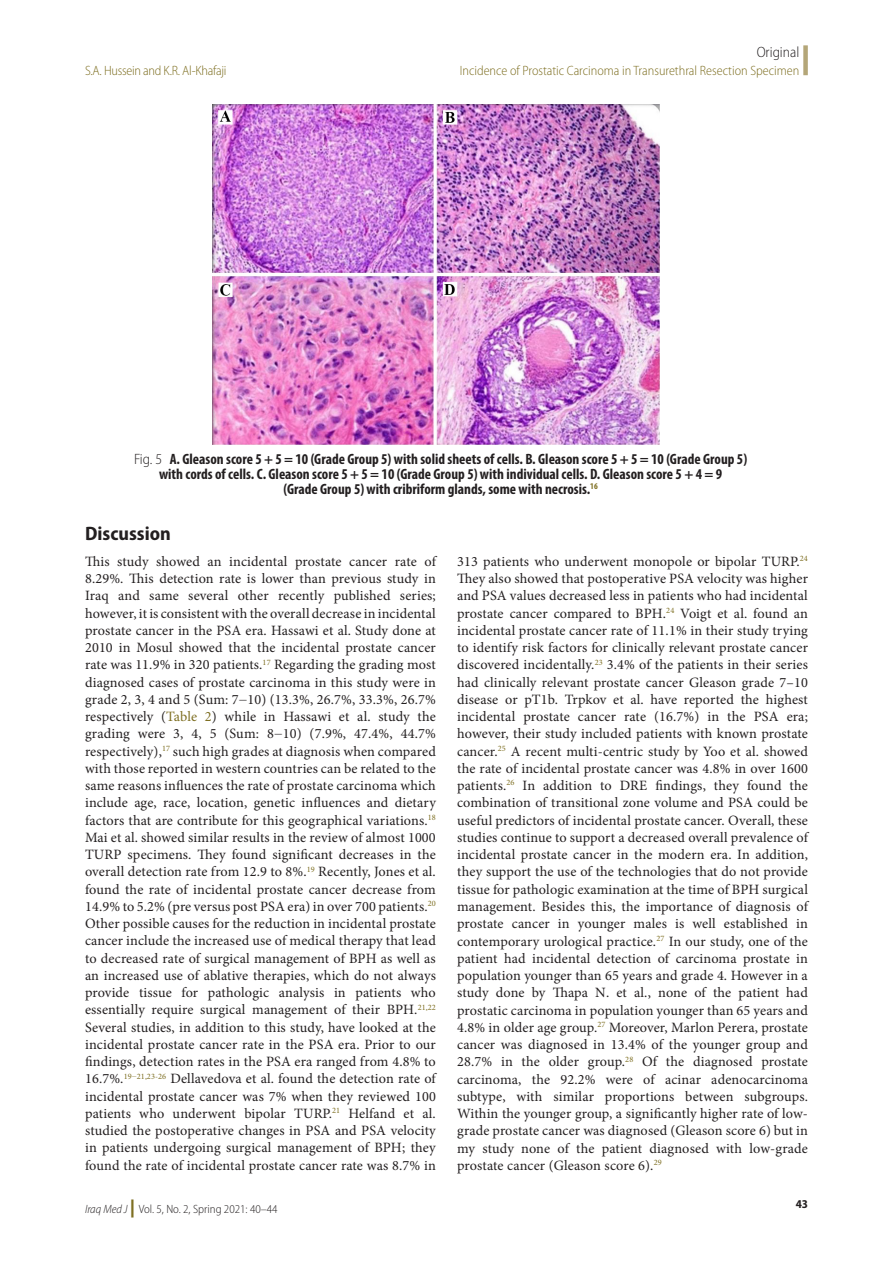
<style>
.page{position:relative;width:893px;height:1263px;background:#fff}
.page>*{position:absolute;margin:0;border:0;box-sizing:border-box;transform-origin:0 0}
.t1{font:700 semi-condensed 19.5px "Myriad Pro";color:#231f20}
.Table_Fig_Box_Title{font:700 condensed 15px/15px "Myriad Pro";color:#231f20;text-align:center}
.t2{font:300 semi-condensed 15px "Myriad Pro";color:#231f20}
.Txf{font:14.25px/17.2px "Minion Pro";letter-spacing:.01em;color:#231f20;text-align:justify}
.t3{font:300 semi-condensed 13.5px "Myriad Pro";color:#7e6f22}
.t4{font:300 semi-condensed 13.5px "Myriad Pro";letter-spacing:-.02em;color:#7e6f22}
.t5{font:300 semi-condensed 12px "Myriad Pro";color:#231f20}
.t6{font:700 semi-condensed 12px "Myriad Pro";color:#231f20}
.s1{font-weight:300;font-stretch:semi-condensed}
.s2{font-family:"Myriad Pro";font-weight:300;font-stretch:semi-condensed}
.s3{color:#7e6f22}
.s4{font-style:italic}
.s5{font-weight:900;font-stretch:normal;font-size:18px;color:#7e6f22}
</style>
<div class="page">
<div style="left:803px;top:45px;width:5px;height:30px;background:#b4a678"></div>
<img style="left:213px;top:105px;width:446px;height:339px">
<p class="t4" style="left:85px;top:62px;width:143px">S.A. Hussein and K.R. Al-Khafaji</p>
<p class="t2" style="left:757px;top:43px;width:44px">Original</p>
<p class="t3" style="left:460px;top:62px;width:341px">Incidence of Prostatic Carcinoma in Transurethral Resection Specimen</p>
<p class="Table_Fig_Box_Title" style="left:134px;top:451px;width:615px"><span class="s1">Fig. 5</span> A. Gleason score 5 + 5 = 10 (Grade Group 5) with solid sheets of cells. B. Gleason score 5 + 5 = 10 (Grade Group 5) with cords of cells. C. Gleason score 5 + 5 = 10 (Grade Group 5) with individual cells. D. Gleason score 5 + 4 = 9<br>(Grade Group 5) with cribriform glands, some with necrosis.<sup>16</sup></p>
<h1 class="t1" style="left:85px;top:522px;width:87px">Discussion</h1>
<p class="Txf" style="left:85px;top:553px;width:352px">This study showed an incidental prostate cancer rate of 8.29%. This detection rate is lower than previous study in Iraq and same several other recently published series; however, it is consistent with the overall decrease in incidental prostate cancer in the PSA era. Hassawi et al. Study done at 2010 in Mosul showed that the incidental prostate cancer rate was 11.9% in 320 patients.<sup>17</sup> Regarding the grading most diagnosed cases of prostate carcinoma in this study were in grade 2, 3, 4 and 5 (Sum: 7<span class="s2">−</span>10) (13.3%, 26.7%, 33.3%, 26.7% respectively (<span class="s3">Table 2</span>) while in Hassawi et al. study the grading were 3, 4, 5 (Sum: 8<span class="s2">−</span>10) (7.9%, 47.4%, 44.7% respectively),<sup>17</sup> such high grades at diagnosis when compared with those reported in western countries can be related to the same reasons influences the rate of prostate carcinoma which include age, race, location, genetic influences and dietary factors that are contribute for this geographical variations.<sup>18<br></sup>Mai et al. showed similar results in the review of almost 1000<br>TURP specimens. They found significant decreases in the overall detection rate from 12.9 to 8%.<sup>19</sup> Recently, Jones et al. found the rate of incidental prostate cancer decrease from 14.9% to 5.2% (pre versus post PSA era) in over 700 patients.<sup>20<br></sup>Other possible causes for the reduction in incidental prostate cancer include the increased use of medical therapy that lead to decreased rate of surgical management of BPH as well as an increased use of ablative therapies, which do not always provide tissue for pathologic analysis in patients who essentially require surgical management of their BPH.<sup>21,22<br></sup>Several studies, in addition to this study, have looked at the incidental prostate cancer rate in the PSA era. Prior to our findings, detection rates in the PSA era ranged from 4.8% to 16.7%.<sup>19</sup><sup>−</sup><sup>21,23-26</sup> Dellavedova et al. found the detection rate of incidental prostate cancer was 7% when they reviewed 100 patients who underwent bipolar TURP.<sup>21</sup> Helfand et al. studied the postoperative changes in PSA and PSA velocity in patients undergoing surgical management of BPH; they found the rate of incidental prostate cancer rate was 8.7% in</p>
<p class="Txf" style="left:457px;top:553px;width:352px">313 patients who underwent monopole or bipolar TURP.<sup>24<br></sup>They also showed that postoperative PSA velocity was higher and PSA values decreased less in patients who had incidental prostate cancer compared to BPH.<sup>24</sup> Voigt et al. found an incidental prostate cancer rate of 11.1% in their study trying to identify risk factors for clinically relevant prostate cancer discovered incidentally.<sup>23</sup> 3.4% of the patients in their series had clinically relevant prostate cancer Gleason grade 7–10 disease or pT1b. Trpkov et al. have reported the highest incidental prostate cancer rate (16.7%) in the PSA era; however, their study included patients with known prostate cancer.<sup>25</sup> A recent multi-centric study by Yoo et al. showed the rate of incidental prostate cancer was 4.8% in over 1600 patients.<sup>26</sup> In addition to DRE findings, they found the combination of transitional zone volume and PSA could be useful predictors of incidental prostate cancer. Overall, these studies continue to support a decreased overall prevalence of incidental prostate cancer in the modern era. In addition, they support the use of the technologies that do not provide tissue for pathologic examination at the time of BPH surgical management. Besides this, the importance of diagnosis of prostate cancer in younger males is well established in contemporary urological practice.<sup>27</sup> In our study, one of the patient had incidental detection of carcinoma prostate in population younger than 65 years and grade 4. However in a study done by Thapa N. et al., none of the patient had prostatic carcinoma in population younger than 65 years and 4.8% in older age group.<sup>27</sup> Moreover, Marlon Perera, prostate cancer was diagnosed in 13.4% of the younger group and 28.7% in the older group.<sup>28</sup> Of the diagnosed prostate carcinoma, the 92.2% were of acinar adenocarcinoma subtype, with similar proportions between subgroups.<br>Within the younger group, a significantly higher rate of low&shy;grade prostate cancer was diagnosed (Gleason score 6) but in my study none of the patient diagnosed with low-grade prostate cancer (Gleason score 6).<sup>29</sup></p>
<p class="t5" style="left:85px;top:1201px;width:194px"><span class="s4">Iraq Med J</span> <span class="s5">|</span> Vol. 5, No. 2, Spring 2021: 40–44</p>
<p class="t6" style="left:796px;top:1197px;width:14px">43</p>
</div>
